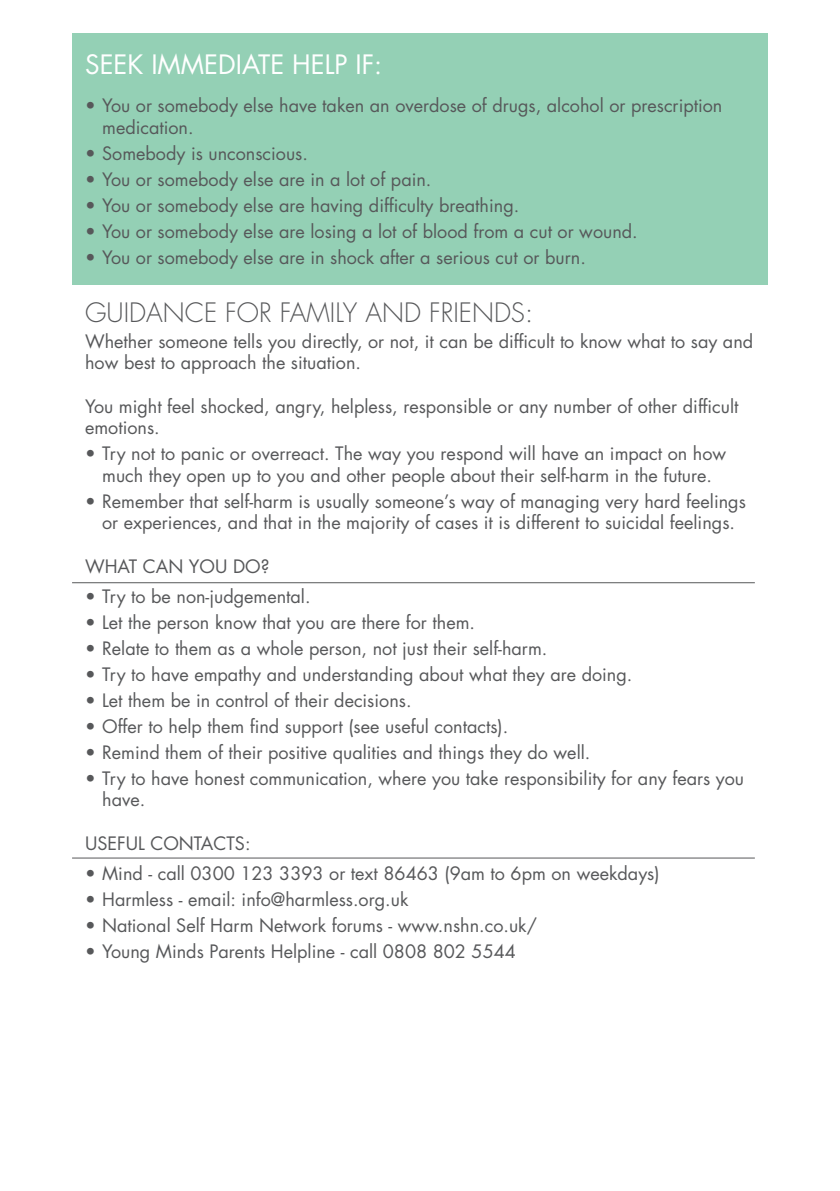
<style>
.page{position:relative;width:840px;height:1191px;background:#fff}
.page>*{position:absolute;margin:0;border:0;box-sizing:border-box;transform-origin:0 0}
.t1{font:300 26px "Futura Std";color:#57585a}
.t2{font:26px "Futura Std";color:#fff}
.t3{font:18px/21.6px "Futura Std";color:#57585a}
</style>
<div class="page">
<div style="left:72px;top:33px;width:695px;height:251px;background:#94d0b5"></div>
<hr style="left:839px;top:33px;width:1px;height:118px;background:#c6e1ac">
<hr style="left:72px;top:582px;width:682px;height:1px;background:#57585a">
<hr style="left:72px;top:857px;width:682px;height:1px;background:#57585a">
<h1 class="t2" style="left:85px;top:48px;width:298px">SEEK IMMEDIATE HELP IF:</h1>
<p class="t3" style="left:102px;top:95px;width:621px;text-indent:-17px">• You or somebody else have taken an overdose of drugs, alcohol or prescription medication.</p>
<p class="t3" style="left:85px;top:142px;width:224px">• Somebody is unconscious.</p>
<p class="t3" style="left:85px;top:168px;width:347px">• You or somebody else are in a lot of pain.</p>
<p class="t3" style="left:85px;top:194px;width:435px">• You or somebody else are having difficulty breathing.</p>
<p class="t3" style="left:85px;top:220px;width:554px">• You or somebody else are losing a lot of blood from a cut or wound.</p>
<p class="t3" style="left:85px;top:246px;width:502px">• You or somebody else are in shock after a serious cut or burn.</p>
<h1 class="t1" style="left:85px;top:296px;width:449px">GUIDANCE FOR FAMILY AND FRIENDS:</h1>
<p class="t3" style="left:85px;top:330px;width:669px">Whether someone tells you directly, or not, it can be difficult to know what to say and how best to approach the situation.</p>
<p class="t3" style="left:85px;top:395px;width:654px">You might feel shocked, angry, helpless, responsible or any number of other difficult emotions.</p>
<p class="t3" style="left:85px;top:443px;width:642px;text-align:center">• Try not to panic or overreact. The way you respond will have an impact on how much they open up to you and other people about their self-harm in the future.</p>
<p class="t3" style="left:85px;top:490px;width:662px;text-align:center">• Remember that self-harm is usually someone’s way of managing very hard feelings or experiences, and that in the majority of cases it is different to suicidal feelings.</p>
<p class="t3" style="left:85px;top:555px;width:186px">WHAT CAN YOU DO?</p>
<p class="t3" style="left:85px;top:585px;width:227px">• Try to be non-judgemental.</p>
<p class="t3" style="left:85px;top:611px;width:391px">• Let the person know that you are there for them.</p>
<p class="t3" style="left:85px;top:637px;width:463px">• Relate to them as a whole person, not just their self-harm.</p>
<p class="t3" style="left:85px;top:663px;width:548px">• Try to have empathy and understanding about what they are doing.</p>
<p class="t3" style="left:85px;top:689px;width:328px">• Let them be in control of their decisions.</p>
<p class="t3" style="left:85px;top:715px;width:424px">• Offer to help them find support (see useful contacts).</p>
<p class="t3" style="left:85px;top:741px;width:506px">• Remind them of their positive qualities and things they do well.</p>
<p class="t3" style="left:102px;top:767px;width:643px;text-indent:-17px">• Try to have honest communication, where you take responsibility for any fears you have.</p>
<p class="t3" style="left:85px;top:832px;width:167px">USEFUL CONTACTS:</p>
<p class="t3" style="left:85px;top:862px;width:575px">• Mind - call 0300 123 3393 or text 86463 (9am to 6pm on weekdays)</p>
<p class="t3" style="left:85px;top:888px;width:325px">• Harmless - email: info@harmless.org.uk</p>
<p class="t3" style="left:85px;top:914px;width:453px">• National Self Harm Network forums - www.nshn.co.uk/</p>
<p class="t3" style="left:85px;top:940px;width:432px">• Young Minds Parents Helpline - call 0808 802 5544</p>
</div>
